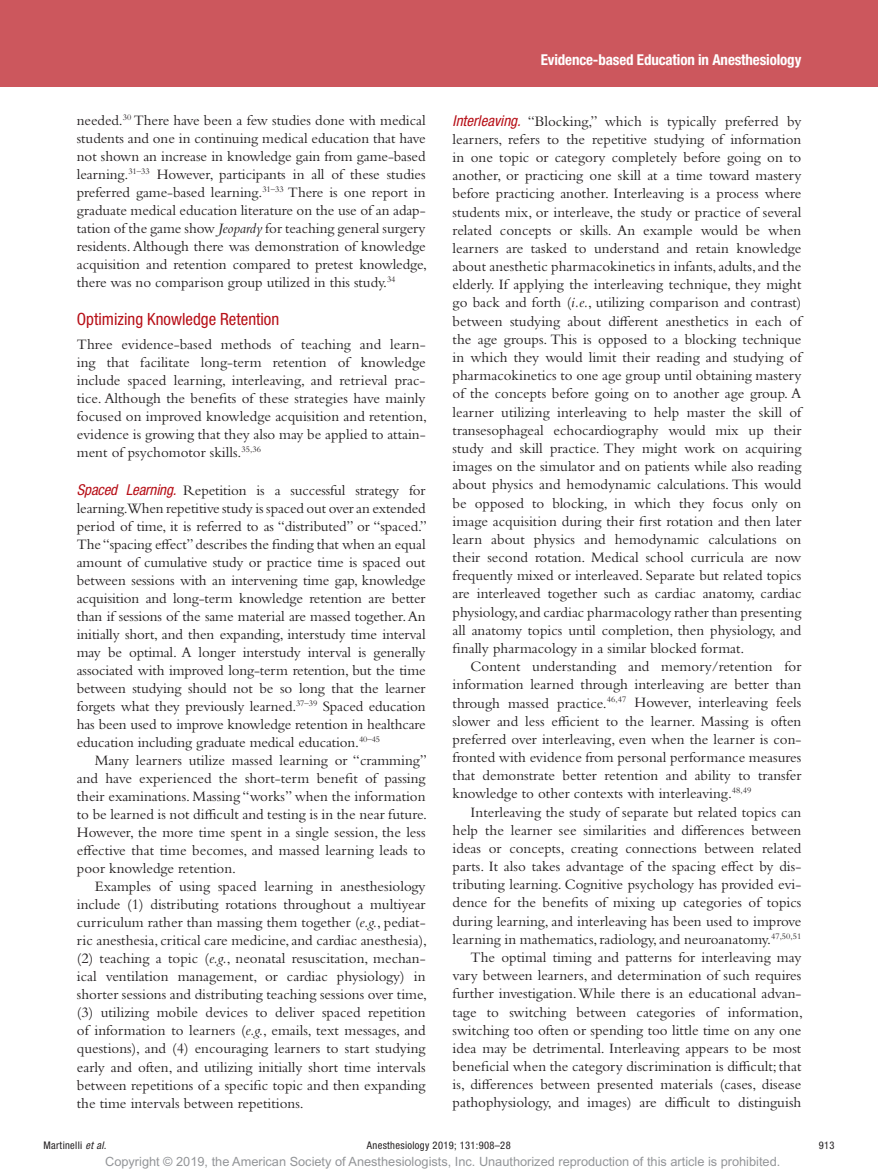
<style>
.page{position:relative;width:878px;height:1175px;background:#fff}
.page>*{position:absolute;margin:0;border:0;box-sizing:border-box;transform-origin:0 0}
.t1{font:condensed 16.8px "Helvetica Neue LT Std";color:#b70f17}
.t2{font:15px/18.1px "Bembo Std";color:#231f20;text-align:justify}
.t3{font:700 condensed 15px "Helvetica Neue LT Std";letter-spacing:-.01em;color:#fff}
.t4{font:12.75px "Arial MT Std";color:#939598}
.t5{font:condensed 10.5px "Helvetica Neue LT Std";letter-spacing:.03em;color:#231f20}
.s1{font-style:italic}
.s2{font-family:"Helvetica Neue LT Std";font-style:italic;font-stretch:condensed;color:#b70f17}
</style>
<div class="page">
<div style="left:0;top:0;width:878px;height:86px;background:#cc575d"></div>
<p class="t2" style="left:77px;top:111px;width:352px">needed.<sup>30</sup> There have been a few studies done with medical students and one in continuing medical education that have not shown an increase in knowledge gain from game-based learning.<sup>31–33</sup> However, participants in all of these studies preferred game-based learning.<sup>31–33</sup> There is one report in graduate medical education literature on the use of an adap&shy;tation of the game show <span class="s1">Jeopardy</span> for teaching general surgery residents. Although there was demonstration of knowledge acquisition and retention compared to pretest knowledge, there was no comparison group utilized in this study.<sup>34</sup></p>
<p class="t1" style="left:77px;top:309px;width:204px">Optimizing Knowledge Retention</p>
<p class="t2" style="left:77px;top:335px;width:352px">Three evidence-based methods of teaching and learn&shy;ing that facilitate long-term retention of knowledge include spaced learning, interleaving, and retrieval prac&shy;tice. Although the benefits of these strategies have mainly focused on improved knowledge acquisition and retention, evidence is growing that they also may be applied to attain&shy;ment of psychomotor skills.<sup>35,36</sup></p>
<p class="t2" style="left:77px;top:481px;width:352px"><span class="s2">Spaced Learning.</span> Repetition is a successful strategy for learning.When repetitive study is spaced out over an extended period of time, it is referred to as “distributed” or “spaced.” The “spacing effect” describes the finding that when an equal amount of cumulative study or practice time is spaced out between sessions with an intervening time gap, knowledge acquisition and long-term knowledge retention are better than if sessions of the same material are massed together. An initially short, and then expanding, interstudy time interval may be optimal. A longer interstudy interval is generally associated with improved long-term retention, but the time between studying should not be so long that the learner forgets what they previously learned.<sup>37–39</sup> Spaced education has been used to improve knowledge retention in healthcare education including graduate medical education.<sup>40–45</sup></p>
<p class="t2" style="left:77px;top:751px;width:352px;text-indent:18px">Many learners utilize massed learning or “cramming” and have experienced the short-term benefit of passing their examinations. Massing “works” when the information to be learned is not difficult and testing is in the near future.<br>However, the more time spent in a single session, the less effective that time becomes, and massed learning leads to poor knowledge retention.</p>
<p class="t2" style="left:77px;top:877px;width:352px;text-indent:18px">Examples of using spaced learning in anesthesiology include (1) distributing rotations throughout a multiyear curriculum rather than massing them together (<span class="s1">e.g.</span>, pediat&shy;ric anesthesia, critical care medicine, and cardiac anesthesia), (2) teaching a topic (<span class="s1">e.g.</span>, neonatal resuscitation, mechan&shy;ical ventilation management, or cardiac physiology) in shorter sessions and distributing teaching sessions over time, (3) utilizing mobile devices to deliver spaced repetition of information to learners (<span class="s1">e.g.</span>, emails, text messages, and questions), and (4) encouraging learners to start studying early and often, and utilizing initially short time intervals between repetitions of a specific topic and then expanding the time intervals between repetitions.</p>
<p class="t3" style="left:541px;top:51px;width:262px">Evidence-based Education in Anesthesiology</p>
<p class="t2" style="left:452px;top:112px;width:350px"><span class="s2">Interleaving.</span> “Blocking,” which is typically preferred by learners, refers to the repetitive studying of information in one topic or category completely before going on to another, or practicing one skill at a time toward mastery before practicing another. Interleaving is a process where students mix, or interleave, the study or practice of several related concepts or skills. An example would be when learners are tasked to understand and retain knowledge about anesthetic pharmacokinetics in infants, adults, and the elderly. If applying the interleaving technique, they might go back and forth (<span class="s1">i.e.</span>, utilizing comparison and contrast) between studying about different anesthetics in each of the age groups. This is opposed to a blocking technique in which they would limit their reading and studying of pharmacokinetics to one age group until obtaining mastery of the concepts before going on to another age group. A learner utilizing interleaving to help master the skill of transesophageal echocardiography would mix up their study and skill practice. They might work on acquiring images on the simulator and on patients while also reading about physics and hemodynamic calculations. This would be opposed to blocking, in which they focus only on image acquisition during their first rotation and then later learn about physics and hemodynamic calculations on their second rotation. Medical school curricula are now frequently mixed or interleaved. Separate but related topics are interleaved together such as cardiac anatomy, cardiac physiology, and cardiac pharmacology rather than presenting all anatomy topics until completion, then physiology, and finally pharmacology in a similar blocked format.</p>
<p class="t2" style="left:452px;top:657px;width:350px;text-indent:18px">Content understanding and memory/retention for information learned through interleaving are better than through massed practice.<sup>46,47</sup> However, interleaving feels slower and less efficient to the learner. Massing is often preferred over interleaving, even when the learner is con&shy;fronted with evidence from personal performance measures that demonstrate better retention and ability to transfer knowledge to other contexts with interleaving.<sup>48,49</sup></p>
<p class="t2" style="left:452px;top:802px;width:352px;text-align:right">Interleaving the study of separate but related topics can help the learner see similarities and differences between ideas or concepts, creating connections between related parts. It also takes advantage of the spacing effect by dis&shy;tributing learning. Cognitive psychology has provided evi&shy;dence for the benefits of mixing up categories of topics during learning, and interleaving has been used to improve learning in mathematics, radiology, and neuroanatomy.<sup>47,50,51<br></sup>The optimal timing and patterns for interleaving may vary between learners, and determination of such requires further investigation. While there is an educational advan&shy;tage to switching between categories of information, switching too often or spending too little time on any one idea may be detrimental. Interleaving appears to be most beneficial when the category discrimination is difficult; that is, differences between presented materials (cases, disease pathophysiology, and images) are difficult to distinguish</p>
<p class="t5" style="left:44px;top:1139px;width:64px">Martinelli <span class="s1">et al.</span></p>
<p class="t5" style="left:367px;top:1139px;width:145px">Anesthesiology 2019; 131:908–28</p>
<p class="t5" style="left:818px;top:1139px;width:17px">913</p>
<p class="t4" style="left:105px;top:1154px;width:676px">Copyright © 2019, the American Society of Anesthesiologists, Inc. Unauthorized reproduction of this article is prohibited.</p>
</div>
